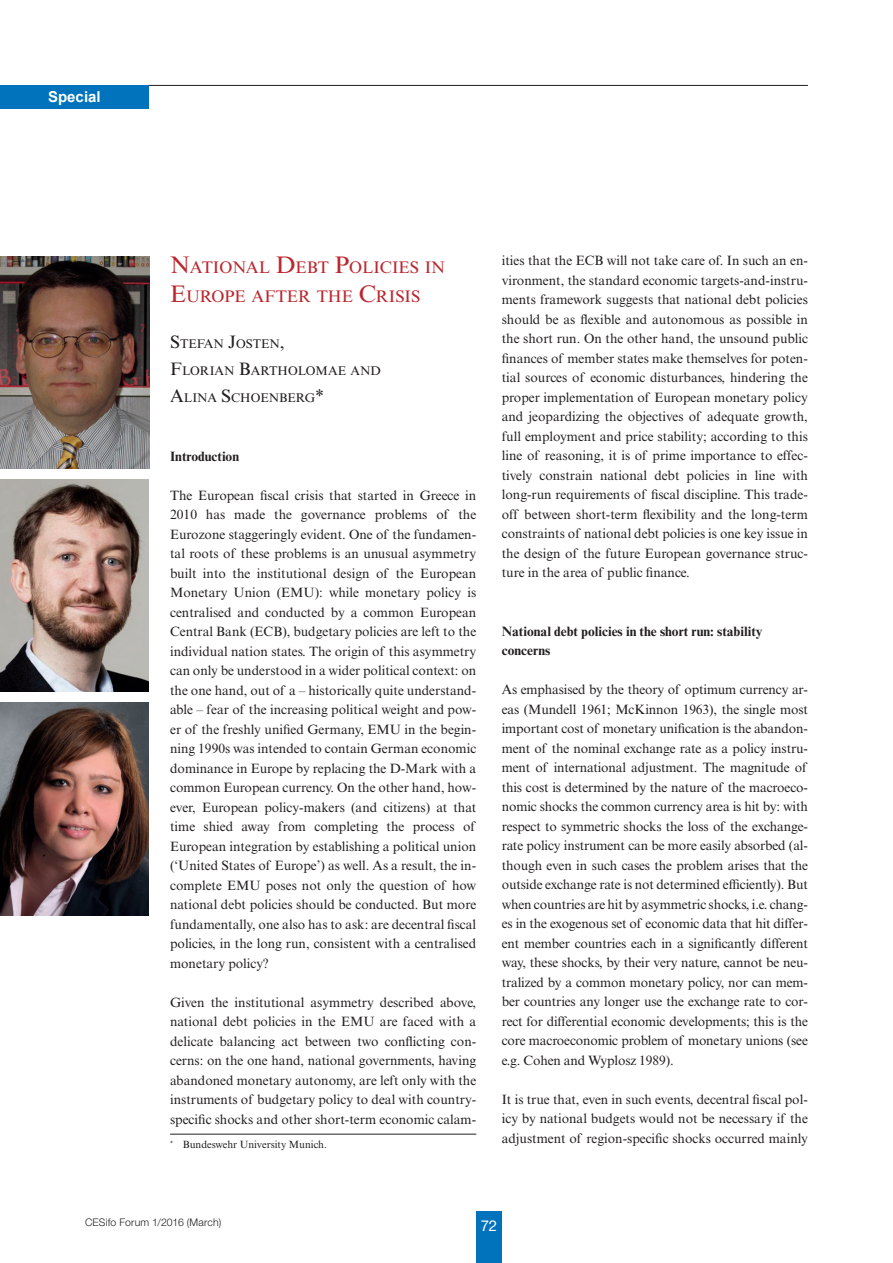
<style>
.page{position:relative;width:893px;height:1263px;background:#fff}
.page>*{position:absolute;margin:0;border:0;box-sizing:border-box;transform-origin:0 0}
.HL_1_rot_16{font:16.8px/28.8px "Times New Roman MT Std";color:#bb272e}
.t1{font:700 15px "Arial";color:#fff}
.t2{font:15px "Helvetica Neue LT Std";color:#fff}
.Fliesstext{font:13.5px/19.5px "Times New Roman MT Std";color:#231f20;text-align:justify}
.Zwischen-Head_bold{font:700 13.5px/19.5px "Times New Roman MT Std";color:#231f20}
.HL_2_Autoren{font:12.6px "Times New Roman MT Std";color:#231f20}
.Fussnote{font:10.5px "Times New Roman MT Std";color:#231f20}
.t3{font:300 10.5px "Helvetica Neue LT Std";letter-spacing:.02em;color:#231f20}
.s1{font-size:24px}
.s2{font-size:18px}
</style>
<div class="page">
<hr style="left:147px;top:85px;width:661px;height:1px;background:#231f20">
<div style="left:476px;top:1212px;width:26px;height:51px;background:#0073bc"></div>
<div style="left:0;top:85px;width:149px;height:23px;background:#0073bc"></div>
<img style="left:0;top:256px;width:149px;height:212px">
<img style="left:0;top:479px;width:149px;height:213px">
<img style="left:0;top:703px;width:149px;height:212px">
<hr style="left:170px;top:1134px;width:306px;height:1px;background:#231f20">
<p class="t1" style="left:48px;top:88px;width:54px">Special</p>
<p class="HL_1_rot_16" style="left:170px;top:253px;width:276px"><span class="s1">N</span>ATIONAL <span class="s1">D</span>EBT <span class="s1">P</span>OLICIES IN<br><span class="s1">E</span>UROPE AFTER THE <span class="s1">C</span>RISIS</p>
<p class="HL_2_Autoren" style="left:170px;top:337px;width:116px"><span class="s2">S</span>TEFAN <span class="s2">J</span>OSTEN<span class="s2">,</span></p>
<p class="HL_2_Autoren" style="left:170px;top:364px;width:202px"><span class="s2">F</span>LORIAN <span class="s2">B</span>ARTHOLOMAE AND</p>
<p class="HL_2_Autoren" style="left:170px;top:391px;width:155px"><span class="s2">A</span>LINA <span class="s2">S</span>CHOENBERG<span class="s2">*</span></p>
<p class="Zwischen-Head_bold" style="left:170px;top:446px;width:71px">Introduction</p>
<p class="Fliesstext" style="left:170px;top:485px;width:308px">The European fiscal crisis that started in Greece in 2010 has made the governance problems of the Eurozone staggeringly evident. One of the fundamen&shy;tal roots of these problems is an unusual asymmetry built into the institutional design of the European Monetary Union (EMU): while monetary policy is centralised and conducted by a common European Central Bank (ECB), budgetary policies are left to the individual nation states. The origin of this asymmetry can only be understood in a wider political context: on the one hand, out of a – historically quite understand&shy;able – fear of the increasing political weight and pow&shy;er of the freshly unified Germany, EMU in the begin&shy;ning 1990s was intended to contain German economic dominance in Europe by replacing the D-Mark with a common European currency. On the other hand, how&shy;ever, European policy-makers (and citizens) at that time shied away from completing the process of European integration by establishing a political union (‘United States of Europe’) as well. As a result, the in&shy;complete EMU poses not only the question of how national debt policies should be conducted. But more fundamentally, one also has to ask: are decentral fiscal policies, in the long run, consistent with a centralised monetary policy?</p>
<p class="Fliesstext" style="left:170px;top:992px;width:308px">Given the institutional asymmetry described above, national debt policies in the EMU are faced with a delicate balancing act between two conflicting con&shy;cerns: on the one hand, national governments, having abandoned monetary autonomy, are left only with the instruments of budgetary policy to deal with country&shy;specific shocks and other short-term economic calam-</p>
<p class="Fussnote" style="left:170px;top:1138px;width:158px"><sup>*</sup> Bundeswehr University Munich.</p>
<p class="Fliesstext" style="left:502px;top:251px;width:308px">ities that the ECB will not take care of. In such an en&shy;vironment, the standard economic targets-and-instru&shy;ments framework suggests that national debt policies should be as flexible and autonomous as possible in the short run. On the other hand, the unsound public finances of member states make themselves for poten&shy;tial sources of economic disturbances, hindering the proper implementation of European monetary policy and jeopardizing the objectives of adequate growth, full employment and price stability; according to this line of reasoning, it is of prime importance to effec&shy;tively constrain national debt policies in line with long-run requirements of fiscal discipline. This trade&shy;off between short-term flexibility and the long-term constraints of national debt policies is one key issue in the design of the future European governance struc&shy;ture in the area of public finance.</p>
<p class="Zwischen-Head_bold" style="left:502px;top:621px;width:262px">National debt policies in the short run: stability concerns</p>
<p class="Fliesstext" style="left:502px;top:680px;width:308px">As emphasised by the theory of optimum currency ar&shy;eas (Mundell 1961; McKinnon 1963), the single most important cost of monetary unification is the abandon&shy;ment of the nominal exchange rate as a policy instru&shy;ment of international adjustment. The magnitude of this cost is determined by the nature of the macroeco&shy;nomic shocks the common currency area is hit by: with respect to symmetric shocks the loss of the exchange&shy;rate policy instrument can be more easily absorbed (al&shy;though even in such cases the problem arises that the outside exchange rate is not determined efficiently). But when countries are hit by asymmetric shocks, i.e. chang&shy;es in the exogenous set of economic data that hit differ&shy;ent member countries each in a significantly different way, these shocks, by their very nature, cannot be neu&shy;tralized by a common monetary policy, nor can mem&shy;ber countries any longer use the exchange rate to cor&shy;rect for differential economic developments; this is the core macroeconomic problem of monetary unions (see e.g. Cohen and Wyplosz 1989).</p>
<p class="Fliesstext" style="left:502px;top:1089px;width:308px">It is true that, even in such events, decentral fiscal pol&shy;icy by national budgets would not be necessary if the adjustment of region-specific shocks occurred mainly</p>
<p class="t3" style="left:85px;top:1216px;width:138px">CESifo Forum 1/2016 (March)</p>
<p class="t2" style="left:481px;top:1217px;width:18px">72</p>
</div>
